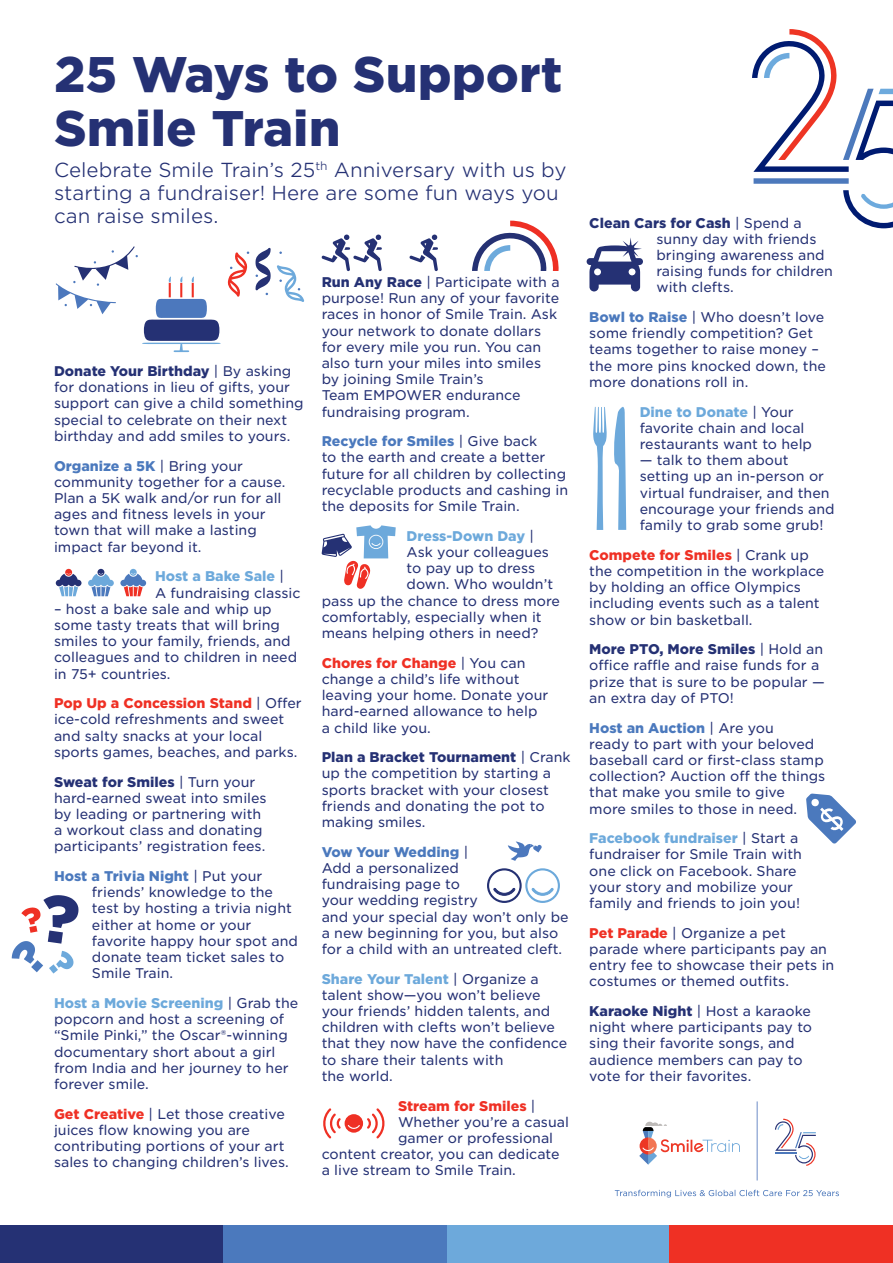
<style>
.page{position:relative;width:893px;height:1263px;background:#fff}
.page>*{position:absolute;margin:0;border:0;box-sizing:border-box;transform-origin:0 0}
.t1{font:900 48px/54px "Gotham S Sm";color:#253174}
.t2{font:300 19.5px/23.4px "Gotham S Sm";color:#253174}
.t3{font:13.5px/16.2px "Gotham S Sm";color:#253174}
.t4{font:900 13.5px "Gotham S Sm";color:#ef3024}
.t5{font:900 13.5px "Gotham S Sm";letter-spacing:-.005em;color:#6da9db}
.s1{font-weight:900}
.s2{font-weight:900;color:#4b79bd}
.s3{font-weight:900;color:#6da9db}
.s4{font-weight:900;color:#ef3024}
.s5{font-weight:400;color:#253174}
</style>
<div class="page">
<svg style="left:752px;top:29px;width:141px;height:199px"></svg>
<svg style="left:806px;top:793px;width:50px;height:51px"></svg>
<svg style="left:323px;top:1108px;width:62px;height:30px"></svg>
<svg style="left:472px;top:221px;width:87px;height:50px"></svg>
<svg style="left:321px;top:235px;width:61px;height:36px"></svg>
<svg style="left:409px;top:235px;width:29px;height:36px"></svg>
<svg style="left:227px;top:251px;width:22px;height:46px"></svg>
<svg style="left:277px;top:265px;width:27px;height:37px"></svg>
<svg style="left:256px;top:248px;width:15px;height:47px"></svg>
<svg style="left:56px;top:246px;width:165px;height:106px"></svg>
<hr style="left:757px;top:1101px;width:1px;height:79px;background:#6e8cc7">
<svg style="left:775px;top:1119px;width:41px;height:47px"></svg>
<svg style="left:615px;top:1190px;width:224px;height:7px"></svg>
<svg style="left:639px;top:1122px;width:101px;height:42px"></svg>
<svg style="left:12px;top:895px;width:66px;height:78px"></svg>
<svg style="left:587px;top:237px;width:56px;height:54px"></svg>
<svg style="left:120px;top:569px;width:26px;height:27px"></svg>
<svg style="left:88px;top:569px;width:26px;height:27px"></svg>
<svg style="left:56px;top:569px;width:26px;height:27px"></svg>
<svg style="left:508px;top:841px;width:34px;height:20px"></svg>
<div style="left:525px;top:868px;width:35px;height:35px;border:2px solid #6ca9db;border-radius:50%"></div>
<svg style="left:532px;top:888px;width:21px;height:7px"></svg>
<div style="left:487px;top:868px;width:35px;height:35px;border:2px solid #253173;border-radius:50%"></div>
<svg style="left:493px;top:888px;width:22px;height:7px"></svg>
<div style="left:0;top:1225px;width:223px;height:38px;background:#253174"></div>
<div style="left:446px;top:1225px;width:224px;height:38px;background:#6da9db"></div>
<div style="left:223px;top:1225px;width:223px;height:38px;background:#4b79bd"></div>
<div style="left:670px;top:1225px;width:223px;height:38px;background:#ef3024"></div>
<svg style="left:593px;top:407px;width:14px;height:123px"></svg>
<svg style="left:614px;top:406px;width:12px;height:124px"></svg>
<svg style="left:322px;top:525px;width:74px;height:64px"></svg>
<p class="t1" style="left:54px;top:47px;width:510px">25 Ways to Support<br>Smile Train</p>
<p class="t2" style="left:54px;top:157px;width:514px">Celebrate Smile Train’s 25<sup>th</sup> Anniversary with us by starting a fundraiser! Here are some fun ways you can raise smiles.</p>
<p class="t3" style="left:54px;top:363px;width:251px"><span class="s1">Donate Your Birthday</span> | By asking for donations in lieu of gifts, your support can give a child something special to celebrate on their next birthday and add smiles to yours.</p>
<p class="t3" style="left:54px;top:457px;width:233px"><span class="s2">Organize a 5K</span> | Bring your community together for a cause.<br>Plan a 5K walk and/or run for all ages and fitness levels in your town that will make a lasting impact far beyond it.</p>
<p class="t3" style="left:155px;top:568px;width:147px"><span class="s3">Host a Bake Sale</span> |<br>A fundraising classic</p>
<p class="t3" style="left:54px;top:600px;width:245px">– host a bake sale and whip up some tasty treats that will bring smiles to your family, friends, and colleagues and to children in need in 75+ countries.</p>
<p class="t3" style="left:54px;top:695px;width:249px"><span class="s4">Pop Up a Concession Stand</span> | Offer ice-cold refreshments and sweet and salty snacks at your local sports games, beaches, and parks.</p>
<p class="t3" style="left:54px;top:773px;width:214px"><span class="s1">Sweat for Smiles</span> | Turn your hard-earned sweat into smiles by leading or partnering with a workout class and donating participants’ registration fees.</p>
<p class="t3" style="left:92px;top:868px;width:208px;text-indent:-38px"><span class="s2">Host a Trivia Night</span> | Put your friends’ knowledge to the test by hosting a trivia night either at home or your favorite happy hour spot and donate team ticket sales to<br>Smile Train.</p>
<p class="t3" style="left:54px;top:994px;width:246px"><span class="s3">Host a Movie Screening</span> | Grab the popcorn and host a screening of “Smile Pinki,” the Oscar®-winning documentary short about a girl from India and her journey to her forever smile.</p>
<p class="t3" style="left:54px;top:1105px;width:236px"><span class="s4">Get Creative</span> | Let those creative juices flow knowing you are contributing portions of your art sales to changing children’s lives.</p>
<p class="t3" style="left:322px;top:274px;width:239px"><span class="s1">Run Any Race</span> | Participate with a purpose! Run any of your favorite races in honor of Smile Train. Ask your network to donate dollars for every mile you run. You can also turn your miles into smiles by joining Smile Train’s<br>Team EMPOWER endurance fundraising program.</p>
<p class="t3" style="left:322px;top:433px;width:248px"><span class="s2">Recycle for Smiles</span> | Give back<br>to the earth and create a better future for all children by collecting recyclable products and cashing in the deposits for Smile Train.</p>
<p class="t5" style="left:406px;top:526px;width:129px">Dress-Down Day <span class="s5">|</span></p>
<p class="t3" style="left:406px;top:544px;width:144px">Ask your colleagues</p>
<p class="t3" style="left:406px;top:560px;width:130px">to pay up to dress</p>
<p class="t3" style="left:406px;top:576px;width:148px">down. Who wouldn’t</p>
<p class="t3" style="left:322px;top:592px;width:240px">pass up the chance to dress more</p>
<p class="t3" style="left:322px;top:608px;width:222px">comfortably, especially when it</p>
<p class="t3" style="left:322px;top:625px;width:218px">means helping others in need?</p>
<p class="t3" style="left:322px;top:654px;width:228px"><span class="s4">Chores for Change</span> | You can change a child’s life without leaving your home. Donate your hard-earned allowance to help a child like you.</p>
<p class="t3" style="left:322px;top:749px;width:251px"><span class="s1">Plan a Bracket Tournament</span> | Crank up the competition by starting a sports bracket with your closest friends and donating the pot to making smiles.</p>
<p class="t3" style="left:322px;top:843px;width:248px"><span class="s2">Vow Your Wedding</span> |<br>Add a personalized<br>fundraising page to<br>your wedding registry<br>and your special day won’t only be a new beginning for you, but also for a child with an untreated cleft.</p>
<p class="t3" style="left:322px;top:970px;width:247px"><span class="s3">Share Your Talent</span> | Organize a talent show—you won’t believe your friends’ hidden talents, and children with clefts won’t believe that they now have the confidence to share their talents with<br>the world.</p>
<p class="t4" style="left:398px;top:1096px;width:139px">Stream for Smiles <span class="s5">|</span></p>
<p class="t3" style="left:398px;top:1113px;width:172px">Whether you’re a casual</p>
<p class="t3" style="left:398px;top:1129px;width:157px">gamer or professional</p>
<p class="t3" style="left:322px;top:1146px;width:240px">content creator, you can dedicate</p>
<p class="t3" style="left:322px;top:1162px;width:196px">a live stream to Smile Train.</p>
<p class="t3" style="left:656px;top:214px;width:178px;text-indent:-67px"><span class="s1">Clean Cars for Cash</span> | Spend a sunny day with friends bringing awareness and raising funds for children with clefts.</p>
<p class="t3" style="left:589px;top:309px;width:238px"><span class="s2">Bowl to Raise</span> | Who doesn’t love some friendly competition? Get teams together to raise money – the more pins knocked down, the more donations roll in.</p>
<p class="t3" style="left:640px;top:403px;width:174px"><span class="s3">Dine to Donate</span> | Your favorite chain and local restaurants want to help</p>
<p class="t3" style="left:640px;top:452px;width:196px">— talk to them about setting up an in-person or virtual fundraiser, and then encourage your friends and family to grab some grub!</p>
<p class="t3" style="left:589px;top:546px;width:237px"><span class="s4">Compete for Smiles</span> | Crank up the competition in the workplace by holding an office Olympics including events such as a talent show or bin basketball.</p>
<p class="t3" style="left:589px;top:641px;width:237px"><span class="s1">More PTO, More Smiles</span> | Hold an office raffle and raise funds for a prize that is sure to be popular — an extra day of PTO!</p>
<p class="t3" style="left:589px;top:719px;width:238px"><span class="s2">Host an Auction</span> | Are you<br>ready to part with your beloved baseball card or first-class stamp collection? Auction off the things that make you smile to give<br>more smiles to those in need.</p>
<p class="t3" style="left:589px;top:830px;width:214px"><span class="s3">Facebook fundraiser</span> | Start a fundraiser for Smile Train with one click on Facebook. Share your story and mobilize your family and friends to join you!</p>
<p class="t3" style="left:589px;top:924px;width:247px"><span class="s4">Pet Parade</span> | Organize a pet parade where participants pay an entry fee to showcase their pets in costumes or themed outfits.</p>
<p class="t3" style="left:589px;top:1003px;width:224px"><span class="s1">Karaoke Night</span> | Host a karaoke night where participants pay to sing their favorite songs, and audience members can pay to vote for their favorites.</p>
</div>
